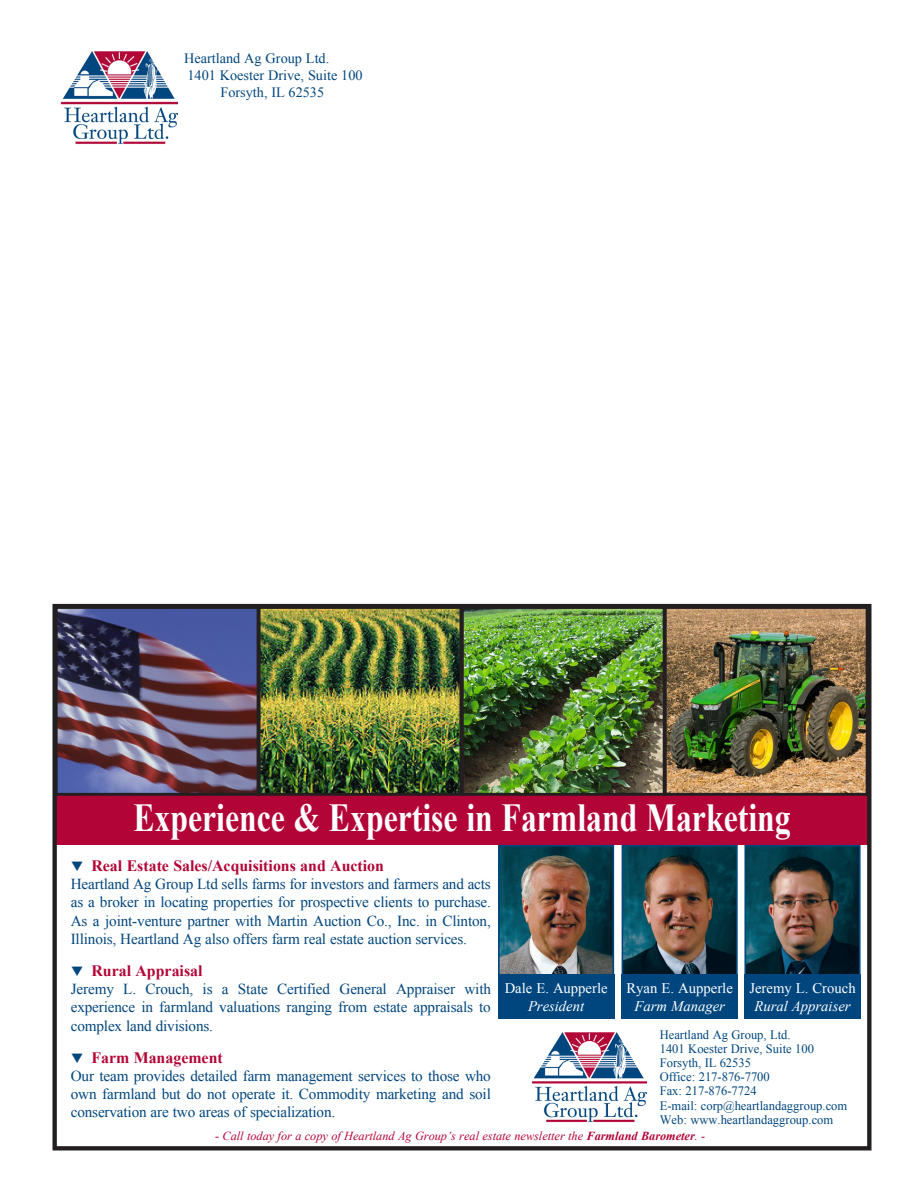
<style>
.page{position:relative;width:918px;height:1188px;background:#fff}
.page>*{position:absolute;margin:0;border:0;box-sizing:border-box;transform-origin:0 0}
.t1{font:700 39.75px "Times New Roman";color:#fff;scale:.8 1}
.t2{font:700 15.9px "Times New Roman";color:#b30437}
.t3{font:15.15px/18.3px "Times New Roman";letter-spacing:-.01em;color:#00467e;text-align:justify}
.t4{font:14.7px "Times New Roman";color:#fff}
.t5{font:italic 14.7px "Times New Roman";color:#fff}
.t6{font:14.25px "Times New Roman";color:#00467e}
.t7{font:12.75px "Times New Roman";color:#00467e}
.t8{font:italic 12.3px "Times New Roman";color:#b30437}
.s1{color:#00467e}
.s2{font-weight:700}
</style>
<div class="page">
<img style="left:60px;top:52px;width:118px;height:92px">
<img style="left:531px;top:1032px;width:115px;height:91px">
<div style="left:56px;top:795px;width:813px;height:50px;background:#b30437"></div>
<img style="left:501px;top:848px;width:110px;height:126px">
<div style="left:498px;top:845px;width:116px;height:132px;border:2px solid #00467e"></div>
<div style="left:498px;top:975px;width:116px;height:44px;background:#00467e"></div>
<img style="left:625px;top:848px;width:110px;height:126px">
<div style="left:622px;top:845px;width:116px;height:132px;border:2px solid #00467e"></div>
<div style="left:622px;top:974px;width:116px;height:45px;background:#00467e"></div>
<img style="left:59px;top:610px;width:806px;height:182px">
<div style="left:55px;top:606px;width:204px;height:190px;border:3px solid #231f20"></div>
<div style="left:258px;top:606px;width:204px;height:190px;border:3px solid #231f20"></div>
<div style="left:664px;top:606px;width:205px;height:190px;border:3px solid #231f20"></div>
<div style="left:461px;top:606px;width:205px;height:190px;border:3px solid #231f20"></div>
<img style="left:747px;top:848px;width:111px;height:126px">
<div style="left:744px;top:845px;width:117px;height:132px;border:2px solid #00467e"></div>
<div style="left:745px;top:974px;width:116px;height:45px;background:#00467e"></div>
<div style="left:53px;top:604px;width:819px;height:546px;border:4px solid #231f20"></div>
<p class="t6" style="left:184px;top:49px;width:147px">Heartland Ag Group Ltd.</p>
<p class="t6" style="left:187px;top:66px;width:177px">1401 Koester Drive, Suite 100</p>
<p class="t6" style="left:221px;top:83px;width:105px">Forsyth, IL 62535</p>
<p class="t1" style="left:133px;top:790px;width:823px">Experience &amp; Expertise in Farmland Marketing</p>
<p class="t2" style="left:71px;top:854px;width:315px"><span class="s1">❑</span> Real Estate Sales/Acquisitions and Auction</p>
<p class="t3" style="left:71px;top:875px;width:422px">Heartland Ag Group Ltd sells farms for investors and farmers and acts as a broker in locating properties for prospective clients to purchase.<br>As a joint-venture partner with Martin Auction Co., Inc. in Clinton, Illinois, Heartland Ag also offers farm real estate auction services.</p>
<p class="t2" style="left:71px;top:960px;width:133px"><span class="s1">❑</span> Rural Appraisal</p>
<p class="t3" style="left:71px;top:980px;width:422px">Jeremy L. Crouch, is a State Certified General Appraiser with experience in farmland valuations ranging from estate appraisals to complex land divisions.</p>
<p class="t2" style="left:71px;top:1046px;width:154px"><span class="s1">❑</span> Farm Management</p>
<p class="t3" style="left:71px;top:1066px;width:422px">Our team provides detailed farm management services to those who own farmland but do not operate it. Commodity marketing and soil conservation are two areas of specialization.</p>
<p class="t4" style="left:505px;top:978px;width:104px">Dale E. Aupperle</p>
<p class="t5" style="left:528px;top:996px;width:58px">President</p>
<p class="t4" style="left:626px;top:978px;width:108px">Ryan E. Aupperle</p>
<p class="t5" style="left:634px;top:996px;width:92px">Farm Manager</p>
<p class="t4" style="left:749px;top:978px;width:108px">Jeremy L. Crouch</p>
<p class="t5" style="left:754px;top:996px;width:98px">Rural Appraiser</p>
<p class="t7" style="left:660px;top:1026px;width:132px">Heartland Ag Group, Ltd.</p>
<p class="t7" style="left:660px;top:1040px;width:156px">1401 Koester Drive, Suite 100</p>
<p class="t7" style="left:660px;top:1054px;width:93px">Forsyth, IL 62535</p>
<p class="t7" style="left:660px;top:1068px;width:112px">Office: 217-876-7700</p>
<p class="t7" style="left:660px;top:1083px;width:98px">Fax: 217-876-7724</p>
<p class="t7" style="left:660px;top:1097px;width:189px">E-mail: corp@heartlandaggroup.com</p>
<p class="t7" style="left:660px;top:1111px;width:175px">Web: www.heartlandaggroup.com</p>
<p class="t8" style="left:215px;top:1127px;width:492px">- Call today for a copy of Heartland Ag Group’s real estate newsletter the <span class="s2">Farmland Barometer</span>. -</p>
</div>
